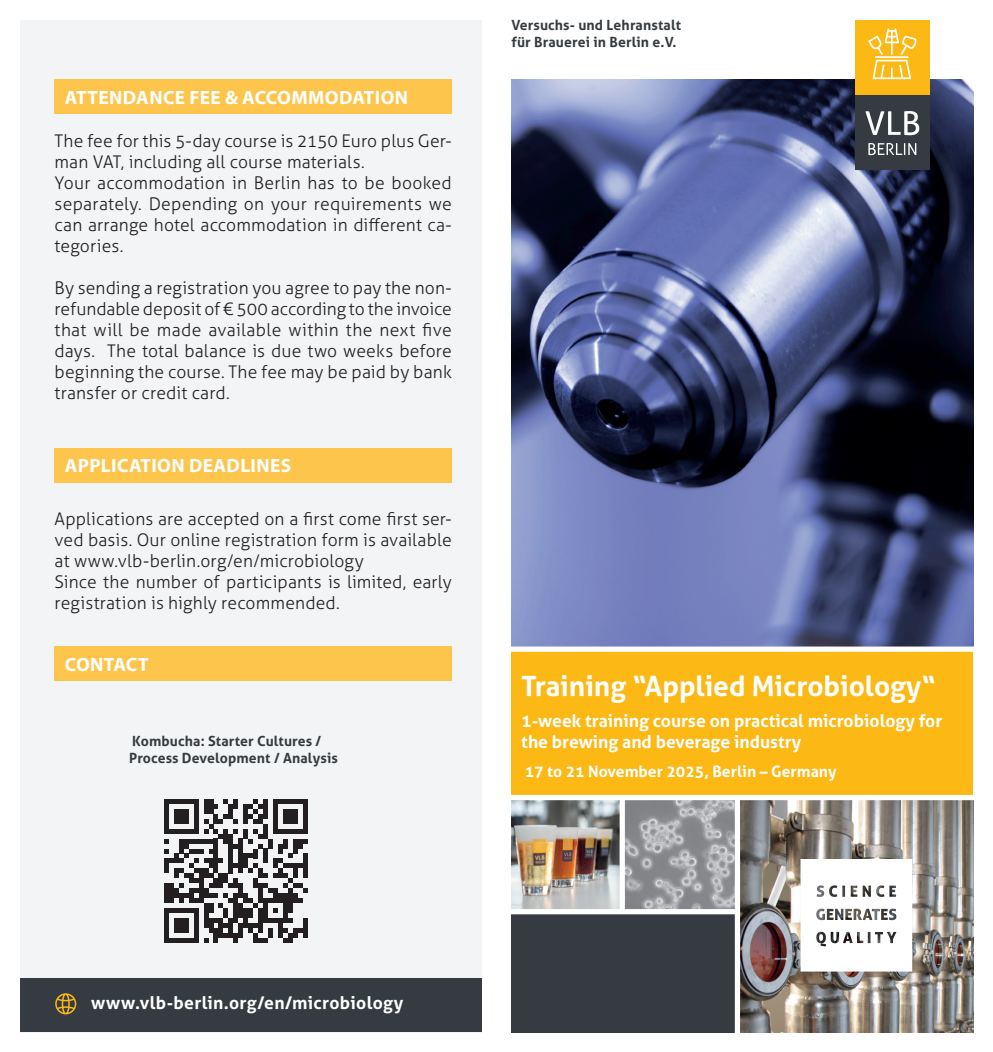
<style>
.page{position:relative;width:993px;height:1052px;background:#fff}
.page>*{position:absolute;margin:0;border:0;box-sizing:border-box;transform-origin:0 0}
.t1{font:700 28px "Aller";color:#fff}
.Headline1{font:700 19.25px "Myriad Pro";letter-spacing:.02em;color:#fff}
.Fließtext{font:300 17.5px/21px "Aller";letter-spacing:.005em;color:#231f20;text-align:justify}
.t2{font:700 17.5px/21px "Aller";color:#fff}
.t3{font:700 15.75px "Aller";color:#fff}
.t4{font:700 14px/16.8px "Aller";letter-spacing:.01em;color:#353b40}
</style>
<div class="page">
<div style="left:20px;top:20px;width:461px;height:1012px;background:#f3f4f5"></div>
<svg style="left:164px;top:799px;width:144px;height:144px"></svg>
<div style="left:303px;top:918px;width:5px;height:20px;background:#231f20"></div>
<img style="left:511px;top:800px;width:108px;height:109px">
<img style="left:624px;top:800px;width:110px;height:109px">
<div style="left:511px;top:648px;width:461px;height:148px;background:#fcb814"></div>
<img style="left:740px;top:800px;width:232px;height:232px">
<div style="left:511px;top:913px;width:224px;height:119px;background:#353b40"></div>
<div style="left:734px;top:796px;width:5px;height:241px;background:#fff"></div>
<img style="left:511px;top:79px;width:461px;height:567px">
<svg style="left:800px;top:859px;width:111px;height:112px"></svg>
<div style="left:854px;top:20px;width:75px;height:74px;background:#fcb814"></div>
<svg style="left:868px;top:28px;width:48px;height:51px"></svg>
<div style="left:854px;top:96px;width:75px;height:74px;background:#353b40"></div>
<svg style="left:865px;top:111px;width:53px;height:24px"></svg>
<svg style="left:868px;top:143px;width:48px;height:12px"></svg>
<div style="left:506px;top:646px;width:475px;height:6px;background:#fff"></div>
<div style="left:55px;top:79px;width:396px;height:35px;background:#fec54d"></div>
<div style="left:55px;top:448px;width:396px;height:34px;background:#fec54d"></div>
<div style="left:55px;top:646px;width:396px;height:35px;background:#fec54d"></div>
<div style="left:20px;top:979px;width:461px;height:53px;background:#353b40"></div>
<svg style="left:55px;top:993px;width:21px;height:21px"></svg>
<div style="left:506px;top:795px;width:475px;height:5px;background:#fff"></div>
<div style="left:506px;top:909px;width:232px;height:5px;background:#fff"></div>
<p class="Headline1" style="left:65px;top:85px;width:345px">ATTENDANCE FEE &amp; ACCOMMODATION</p>
<p class="Fließtext" style="left:55px;top:130px;width:398px">The fee for this 5-day course is 2150 Euro plus Ger&shy;man VAT, including all course materials.</p>
<p class="Fließtext" style="left:55px;top:172px;width:398px">Your accommodation in Berlin has to be booked separately. Depending on your requirements we can arrange hotel accommodation in different ca&shy;tegories.</p>
<p class="Fließtext" style="left:55px;top:277px;width:398px">By sending a registration you agree to pay the non&shy;refundable deposit of € 500 according to the invoice that will be made available within the next five days. The total balance is due two weeks before beginning the course. The fee may be paid by bank transfer or credit card.</p>
<p class="Headline1" style="left:65px;top:453px;width:228px">APPLICATION DEADLINES</p>
<p class="Fließtext" style="left:55px;top:508px;width:398px">Applications are accepted on a first come first ser&shy;ved basis. Our online registration form is available at www.vlb-berlin.org/en/microbiology</p>
<p class="Fließtext" style="left:55px;top:571px;width:398px">Since the number of participants is limited, early registration is highly recommended.</p>
<p class="Headline1" style="left:65px;top:651px;width:85px">CONTACT</p>
<p class="t4" style="left:129px;top:732px;width:210px">Kombucha: Starter Cultures /<br>Process Development / Analysis</p>
<p class="t4" style="left:511px;top:17px;width:171px">Versuchs- und Lehranstalt</p>
<p class="t4" style="left:511px;top:33px;width:166px">für Brauerei in Berlin e.V.</p>
<p class="t1" style="left:521px;top:669px;width:416px">Training “Applied Microbiology“</p>
<p class="t2" style="left:521px;top:710px;width:422px">1-week training course on practical microbiology for the brewing and beverage industry</p>
<p class="t3" style="left:524px;top:762px;width:313px">17 to 21 November 2025, Berlin – Germany</p>
<p class="t2" style="left:91px;top:992px;width:313px">www.vlb-berlin.org/en/microbiology</p>
</div>
